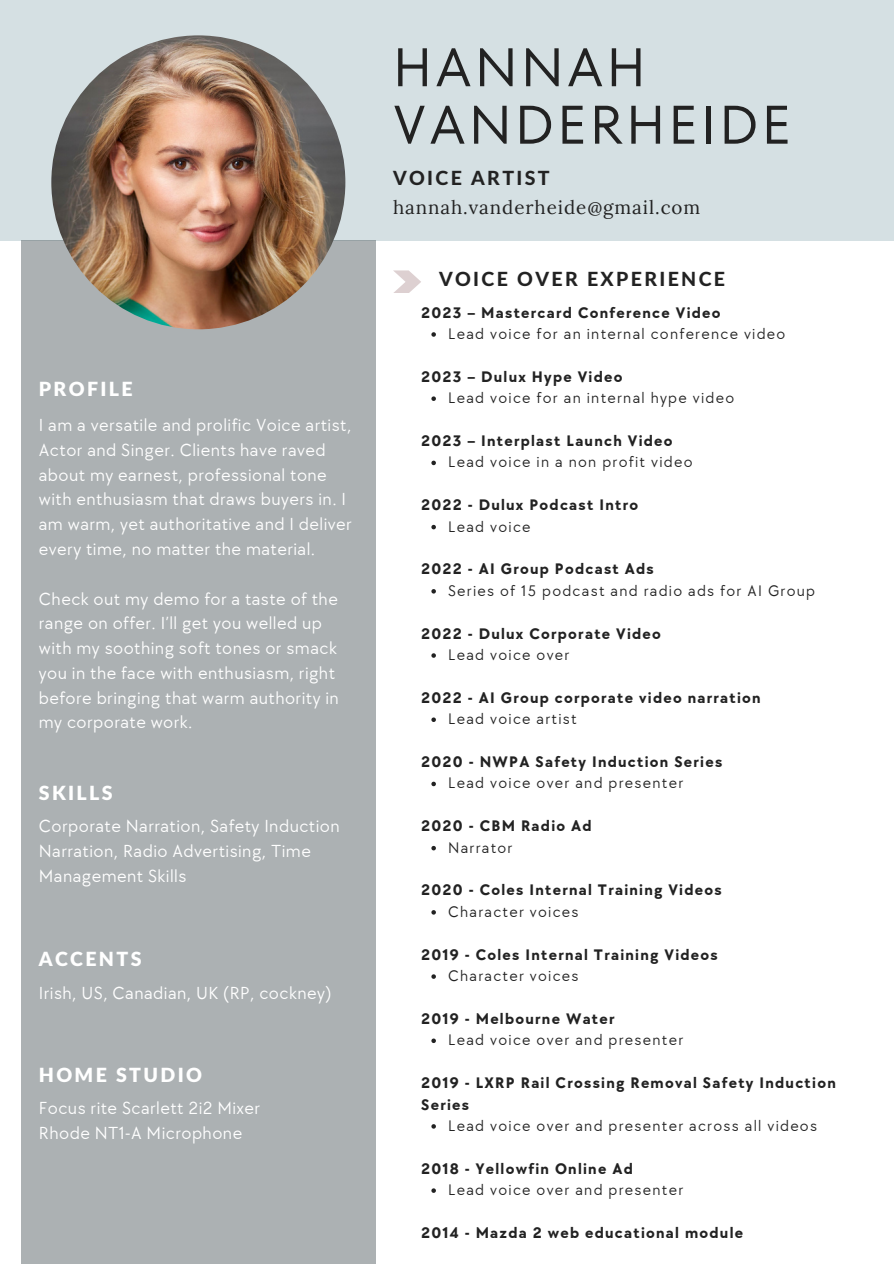
<style>
.page{position:relative;width:894px;height:1264px;background:#fff}
.page>*{position:absolute;margin:0;border:0;box-sizing:border-box;transform-origin:0 0}
.t1{font:54.15px "TT Fors";letter-spacing:.06em;color:#222}
.t2{font:900 19.5px "Lato Latin";letter-spacing:.12em;color:#fff}
.t3{font:800 19.5px "Lato Latin";letter-spacing:.12em;color:#222}
.t4{font:18.75px "Lora";letter-spacing:.05em;color:#222}
.t5{font:18px/24.8px "TT Chocolates";letter-spacing:.025em;color:#fff}
.t6{font:700 15.75px/21.5px "TT Chocolates";letter-spacing:.08em;color:#222}
.t7{font:15.75px "TT Chocolates";letter-spacing:.08em;color:#222}
</style>
<div class="page">
<div style="left:0;top:0;width:893px;height:240px;background:#d5e0e3"></div>
<div style="left:21px;top:240px;width:354px;height:1023px;background:#acb1b3"></div>
<svg style="left:393px;top:270px;width:28px;height:23px"></svg>
<img style="left:51px;top:35px;width:294px;height:294px;border-radius:50%">
<svg style="left:431px;top:332px;width:5px;height:5px"></svg>
<svg style="left:431px;top:396px;width:5px;height:5px"></svg>
<svg style="left:431px;top:460px;width:5px;height:5px"></svg>
<svg style="left:431px;top:525px;width:5px;height:4px"></svg>
<svg style="left:431px;top:589px;width:5px;height:4px"></svg>
<svg style="left:431px;top:653px;width:5px;height:4px"></svg>
<svg style="left:431px;top:717px;width:5px;height:5px"></svg>
<svg style="left:431px;top:781px;width:5px;height:5px"></svg>
<svg style="left:431px;top:845px;width:5px;height:5px"></svg>
<svg style="left:431px;top:910px;width:5px;height:4px"></svg>
<svg style="left:431px;top:974px;width:5px;height:4px"></svg>
<svg style="left:431px;top:1038px;width:5px;height:5px"></svg>
<svg style="left:431px;top:1124px;width:5px;height:4px"></svg>
<svg style="left:431px;top:1188px;width:5px;height:4px"></svg>
<p class="t2" style="left:39px;top:380px;width:95px">PROFILE</p>
<p class="t5" style="left:39px;top:413px;width:314px">I am a versatile and prolific Voice artist, Actor and Singer. Clients have raved about my earnest, professional tone with enthusiasm that draws buyers in. I am warm, yet authoritative and I deliver every time, no matter the material.</p>
<p class="t5" style="left:39px;top:587px;width:301px">Check out my demo for a taste of the range on offer. I’ll get you welled up with my soothing soft tones or smack you in the face with enthusiasm, right before bringing that warm authority in my corporate work.</p>
<p class="t2" style="left:39px;top:784px;width:75px">SKILLS</p>
<p class="t5" style="left:39px;top:814px;width:302px">Corporate Narration, Safety Induction<br>Narration, Radio Advertising, Time<br>Management Skills</p>
<p class="t2" style="left:39px;top:950px;width:104px">ACCENTS</p>
<p class="t5" style="left:39px;top:980px;width:294px">Irish, US, Canadian, UK (RP, cockney)</p>
<p class="t2" style="left:39px;top:1065px;width:164px">HOME STUDIO</p>
<p class="t5" style="left:39px;top:1096px;width:223px">Focus rite Scarlett 2i2 Mixer</p>
<p class="t5" style="left:39px;top:1120px;width:205px">Rhode NT1-A Microphone</p>
<p class="t1" style="left:393px;top:29px;width:254px">HANNAH</p>
<p class="t1" style="left:393px;top:87px;width:399px">VANDERHEIDE</p>
<p class="t3" style="left:393px;top:169px;width:158px">VOICE ARTIST</p>
<p class="t4" style="left:393px;top:195px;width:309px">hannah.vanderheide@gmail.com</p>
<p class="t3" style="left:439px;top:271px;width:287px">VOICE OVER EXPERIENCE</p>
<p class="t6" style="left:421px;top:302px;width:301px">2023 – Mastercard Conference Video</p>
<p class="t7" style="left:448px;top:325px;width:339px">Lead voice for an internal conference video</p>
<p class="t6" style="left:421px;top:366px;width:203px">2023 – Dulux Hype Video</p>
<p class="t7" style="left:448px;top:389px;width:287px">Lead voice for an internal hype video</p>
<p class="t6" style="left:421px;top:430px;width:253px">2023 – Interplast Launch Video</p>
<p class="t7" style="left:448px;top:453px;width:246px">Lead voice in a non profit video</p>
<p class="t6" style="left:421px;top:495px;width:218px">2022 - Dulux Podcast Intro</p>
<p class="t7" style="left:448px;top:517px;width:84px">Lead voice</p>
<p class="t6" style="left:421px;top:559px;width:234px">2022 - AI Group Podcast Ads</p>
<p class="t7" style="left:448px;top:581px;width:368px">Series of 15 podcast and radio ads for AI Group</p>
<p class="t6" style="left:421px;top:623px;width:241px">2022 - Dulux Corporate Video</p>
<p class="t7" style="left:448px;top:646px;width:123px">Lead voice over</p>
<p class="t6" style="left:421px;top:687px;width:341px">2022 - AI Group corporate video narration</p>
<p class="t7" style="left:448px;top:710px;width:130px">Lead voice artist</p>
<p class="t6" style="left:421px;top:751px;width:302px">2020 - NWPA Safety Induction Series</p>
<p class="t7" style="left:448px;top:774px;width:236px">Lead voice over and presenter</p>
<p class="t6" style="left:421px;top:815px;width:172px">2020 - CBM Radio Ad</p>
<p class="t7" style="left:448px;top:838px;width:66px">Narrator</p>
<p class="t6" style="left:421px;top:880px;width:302px">2020 - Coles Internal Training Videos</p>
<p class="t7" style="left:448px;top:902px;width:132px">Character voices</p>
<p class="t6" style="left:421px;top:944px;width:298px">2019 - Coles Internal Training Videos</p>
<p class="t7" style="left:448px;top:966px;width:132px">Character voices</p>
<p class="t6" style="left:421px;top:1008px;width:195px">2019 - Melbourne Water</p>
<p class="t7" style="left:448px;top:1031px;width:236px">Lead voice over and presenter</p>
<p class="t6" style="left:421px;top:1072px;width:416px">2019 - LXRP Rail Crossing Removal Safety Induction<br>Series</p>
<p class="t7" style="left:448px;top:1116px;width:370px">Lead voice over and presenter across all videos</p>
<p class="t6" style="left:421px;top:1158px;width:213px">2018 - Yellowfin Online Ad</p>
<p class="t7" style="left:448px;top:1180px;width:236px">Lead voice over and presenter</p>
<p class="t6" style="left:421px;top:1222px;width:323px">2014 - Mazda 2 web educational module</p>
</div>
